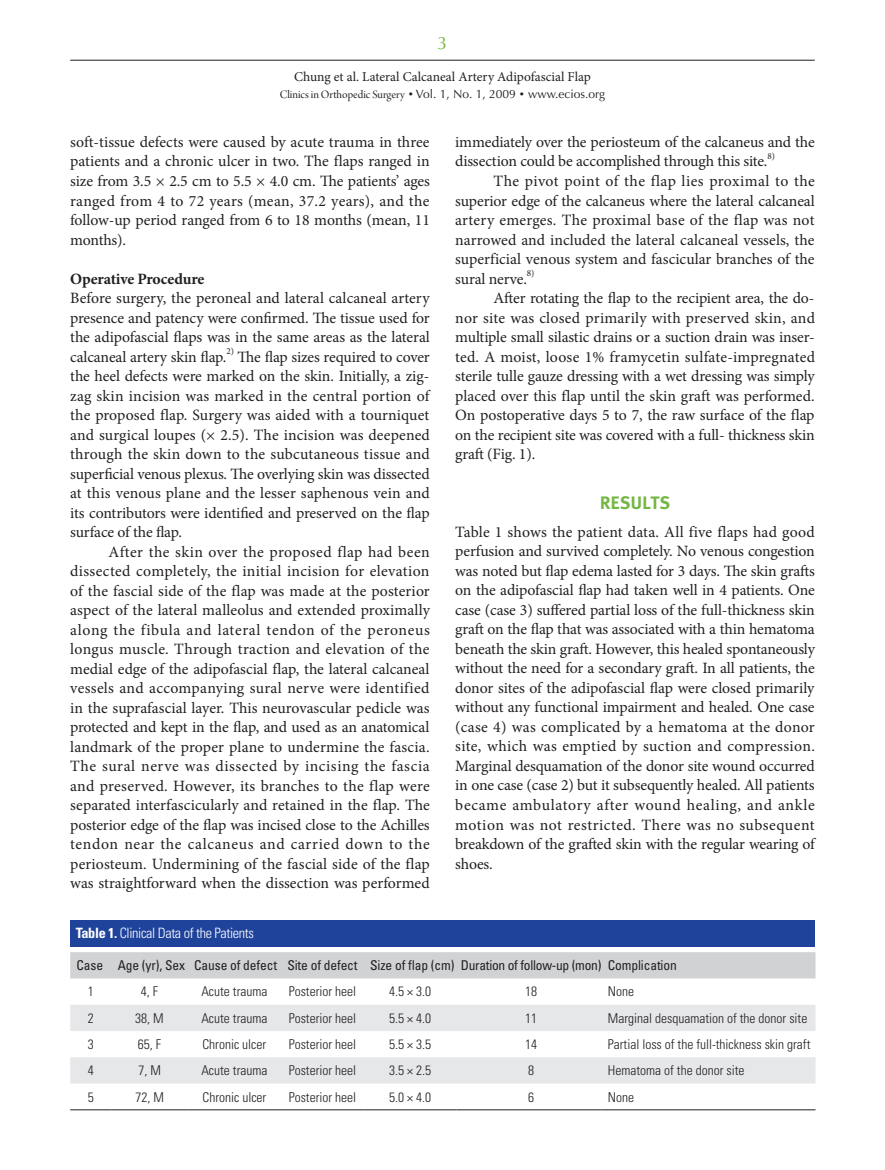
<style>
.page{position:relative;width:885px;height:1170px;background:#fff}
.page>*{position:absolute;margin:0;border:0;box-sizing:border-box;transform-origin:0 0}
.t1{font:700 18px "Meta Plus";letter-spacing:-.01em;color:#73b743}
.t2{font:18px "Optima LT Std";color:#73b743}
.t3{font:15.75px/19.5px "Minion Pro";letter-spacing:-.01em;color:#231f20;text-align:justify}
.t4{font:700 15.75px "Minion Pro";letter-spacing:-.01em;color:#231f20}
.t5{font:300 condensed 14.25px "Univers";letter-spacing:-.025em;color:#fff}
.t6{font:300 condensed 13.5px "Univers";color:#231f20}
.t7{font:condensed 13.5px "Univers";letter-spacing:-.01em;color:#231f20}
.t8{font:13.5px "Minion Pro";color:#231f20}
.t9{font:12px "Optima LT Std";color:#231f20}
.t10{font:9.15px "Minion Pro";color:#231f20}
.s1{font-family:"Arno Pro Display"}
.s2{font-size:9px}
.s3{font-weight:700}
</style>
<div class="page">
<hr style="left:70px;top:60px;width:744px;height:1px;background:#231f20">
<div style="left:70px;top:952px;width:745px;height:26px;background:#d1d2d4"></div>
<svg style="left:70px;top:1005px;width:745px;height:78px;fill:#e6e7e9"></svg>
<hr style="left:70px;top:1109px;width:41px;height:1px;background:#231f20">
<hr style="left:111px;top:1109px;width:77px;height:1px;background:#231f20">
<hr style="left:188px;top:1109px;width:93px;height:1px;background:#231f20">
<hr style="left:281px;top:1109px;width:83px;height:1px;background:#231f20">
<hr style="left:364px;top:1109px;width:92px;height:1px;background:#231f20">
<hr style="left:456px;top:1109px;width:145px;height:1px;background:#231f20">
<hr style="left:601px;top:1109px;width:214px;height:1px;background:#231f20">
<div style="left:70px;top:919px;width:744px;height:27px;background:#1f439b"></div>
<p class="t2" style="left:437px;top:32px;width:12px">3</p>
<p class="t8" style="left:294px;top:68px;width:298px">Chung et al. Lateral Calcaneal Artery Adipofascial Flap</p>
<p class="t9" style="left:280px;top:87px;width:327px"><span class="s1">Clinics in Orthopedic Surgery</span> <span class="s2">•</span> Vol. 1, No. 1, 2009 <span class="s2">•</span> www.ecios.org</p>
<p class="t3" style="left:70px;top:132px;width:361px">soft-tissue defects were caused by acute trauma in three patients and a chronic ulcer in two. The flaps ranged in size from 3.5 × 2.5 cm to 5.5 × 4.0 cm. The patients’ ages ranged from 4 to 72 years (mean, 37.2 years), and the follow-up period ranged from 6 to 18 months (mean, 11 months).</p>
<p class="t4" style="left:70px;top:267px;width:136px">Operative Procedure</p>
<p class="t3" style="left:70px;top:288px;width:361px">Before surgery, the peroneal and lateral calcaneal artery presence and patency were confirmed. The tissue used for the adipofascial flaps was in the same areas as the lateral calcaneal artery skin flap.</p>
<p class="t3" style="left:455px;top:132px;width:361px">immediately over the periosteum of the calcaneus and the dissection could be accomplished through this site.</p>
<p class="t10" style="left:767px;top:150px;width:9px">8)</p>
<p class="t3" style="left:455px;top:171px;width:361px;text-indent:38px">The pivot point of the flap lies proximal to the superior edge of the calcaneus where the lateral calcaneal artery emerges. The proximal base of the flap was not narrowed and included the lateral calcaneal vessels, the superficial venous system and fascicular branches of the sural nerve.</p>
<p class="t10" style="left:526px;top:267px;width:9px">8)</p>
<p class="t3" style="left:455px;top:288px;width:361px;text-indent:38px">After rotating the flap to the recipient area, the do&shy;nor site was closed primarily with preserved skin, and multiple small silastic drains or a suction drain was inser&shy;ted. A moist, loose 1% framycetin sulfate-impregnated sterile tulle gauze dressing with a wet dressing was simply placed over this flap until the skin graft was performed.<br>On postoperative days 5 to 7, the raw surface of the flap on the recipient site was covered with a full- thickness skin graft (Fig. 1).</p>
<p class="t1" style="left:599px;top:492px;width:72px">RESULTS</p>
<p class="t3" style="left:455px;top:522px;width:361px">Table 1 shows the patient data. All five flaps had good perfusion and survived completely. No venous congestion was noted but flap edema lasted for 3 days. The skin grafts on the adipofascial flap had taken well in 4 patients. One case (case 3) suffered partial loss of the full-thickness skin graft on the flap that was associated with a thin hematoma beneath the skin graft. However, this healed spontaneously without the need for a secondary graft. In all patients, the donor sites of the adipofascial flap were closed primarily without any functional impairment and healed. One case (case 4) was complicated by a hematoma at the donor site, which was emptied by suction and compression.<br>Marginal desquamation of the donor site wound occurred in one case (case 2) but it subsequently healed. All patients became ambulatory after wound healing, and ankle motion was not restricted. There was no subsequent breakdown of the grafted skin with the regular wearing of shoes.</p>
<p class="t10" style="left:226px;top:345px;width:9px">2)</p>
<p class="t3" style="left:70px;top:347px;width:361px;text-indent:167px">The flap sizes required to cover the heel defects were marked on the skin. Initially, a zig&shy;zag skin incision was marked in the central portion of the proposed flap. Surgery was aided with a tourniquet and surgical loupes (× 2.5). The incision was deepened through the skin down to the subcutaneous tissue and superficial venous plexus. The overlying skin was dissected at this venous plane and the lesser saphenous vein and its contributors were identified and preserved on the flap surface of the flap.</p>
<p class="t3" style="left:70px;top:542px;width:361px;text-indent:38px">After the skin over the proposed flap had been dissected completely, the initial incision for elevation of the fascial side of the flap was made at the posterior aspect of the lateral malleolus and extended proximally along the fibula and lateral tendon of the peroneus longus muscle. Through traction and elevation of the medial edge of the adipofascial flap, the lateral calcaneal vessels and accompanying sural nerve were identified in the suprafascial layer. This neurovascular pedicle was protected and kept in the flap, and used as an anatomical landmark of the proper plane to undermine the fascia.<br>The sural nerve was dissected by incising the fascia and preserved. However, its branches to the flap were separated interfascicularly and retained in the flap. The posterior edge of the flap was incised close to the Achilles tendon near the calcaneus and carried down to the periosteum. Undermining of the fascial side of the flap was straightforward when the dissection was performed</p>
<p class="t5" style="left:76px;top:924px;width:180px"><span class="s3">Table 1.</span> Clinical Data of the Patients</p>
<p class="t7" style="left:77px;top:956px;width:601px">Case Age (yr), Sex Cause of defect Site of defect Size of flap (cm) Duration of follow-up (mon) Complication</p>
<p class="t6" style="left:88px;top:983px;width:7px">1</p>
<p class="t6" style="left:141px;top:983px;width:19px">4, F</p>
<p class="t6" style="left:201px;top:983px;width:67px">Acute trauma</p>
<p class="t6" style="left:288px;top:983px;width:69px">Posterior heel</p>
<p class="t6" style="left:389px;top:983px;width:43px">4.5 × 3.0</p>
<p class="t6" style="left:525px;top:983px;width:13px">18</p>
<p class="t6" style="left:607px;top:983px;width:28px">None</p>
<p class="t6" style="left:88px;top:1009px;width:7px">2</p>
<p class="t6" style="left:135px;top:1009px;width:30px">38, M</p>
<p class="t6" style="left:201px;top:1009px;width:67px">Acute trauma</p>
<p class="t6" style="left:288px;top:1009px;width:69px">Posterior heel</p>
<p class="t6" style="left:389px;top:1009px;width:43px">5.5 × 4.0</p>
<p class="t6" style="left:525px;top:1009px;width:13px">11</p>
<p class="t6" style="left:607px;top:1009px;width:201px">Marginal desquamation of the donor site</p>
<p class="t6" style="left:88px;top:1036px;width:7px">3</p>
<p class="t6" style="left:138px;top:1036px;width:25px">65, F</p>
<p class="t6" style="left:202px;top:1036px;width:65px">Chronic ulcer</p>
<p class="t6" style="left:289px;top:1036px;width:69px">Posterior heel</p>
<p class="t6" style="left:389px;top:1036px;width:43px">5.5 × 3.5</p>
<p class="t6" style="left:525px;top:1036px;width:13px">14</p>
<p class="t6" style="left:607px;top:1036px;width:204px">Partial loss of the full-thickness skin graft</p>
<p class="t6" style="left:88px;top:1062px;width:7px">4</p>
<p class="t6" style="left:138px;top:1062px;width:24px">7, M</p>
<p class="t6" style="left:201px;top:1062px;width:67px">Acute trauma</p>
<p class="t6" style="left:289px;top:1062px;width:69px">Posterior heel</p>
<p class="t6" style="left:389px;top:1062px;width:43px">3.5 × 2.5</p>
<p class="t6" style="left:528px;top:1062px;width:7px">8</p>
<p class="t6" style="left:607px;top:1062px;width:138px">Hematoma of the donor site</p>
<p class="t6" style="left:88px;top:1088px;width:7px">5</p>
<p class="t6" style="left:135px;top:1088px;width:30px">72, M</p>
<p class="t6" style="left:202px;top:1088px;width:65px">Chronic ulcer</p>
<p class="t6" style="left:289px;top:1088px;width:69px">Posterior heel</p>
<p class="t6" style="left:389px;top:1088px;width:43px">5.0 × 4.0</p>
<p class="t6" style="left:528px;top:1088px;width:7px">6</p>
<p class="t6" style="left:608px;top:1088px;width:28px">None</p>
</div>
